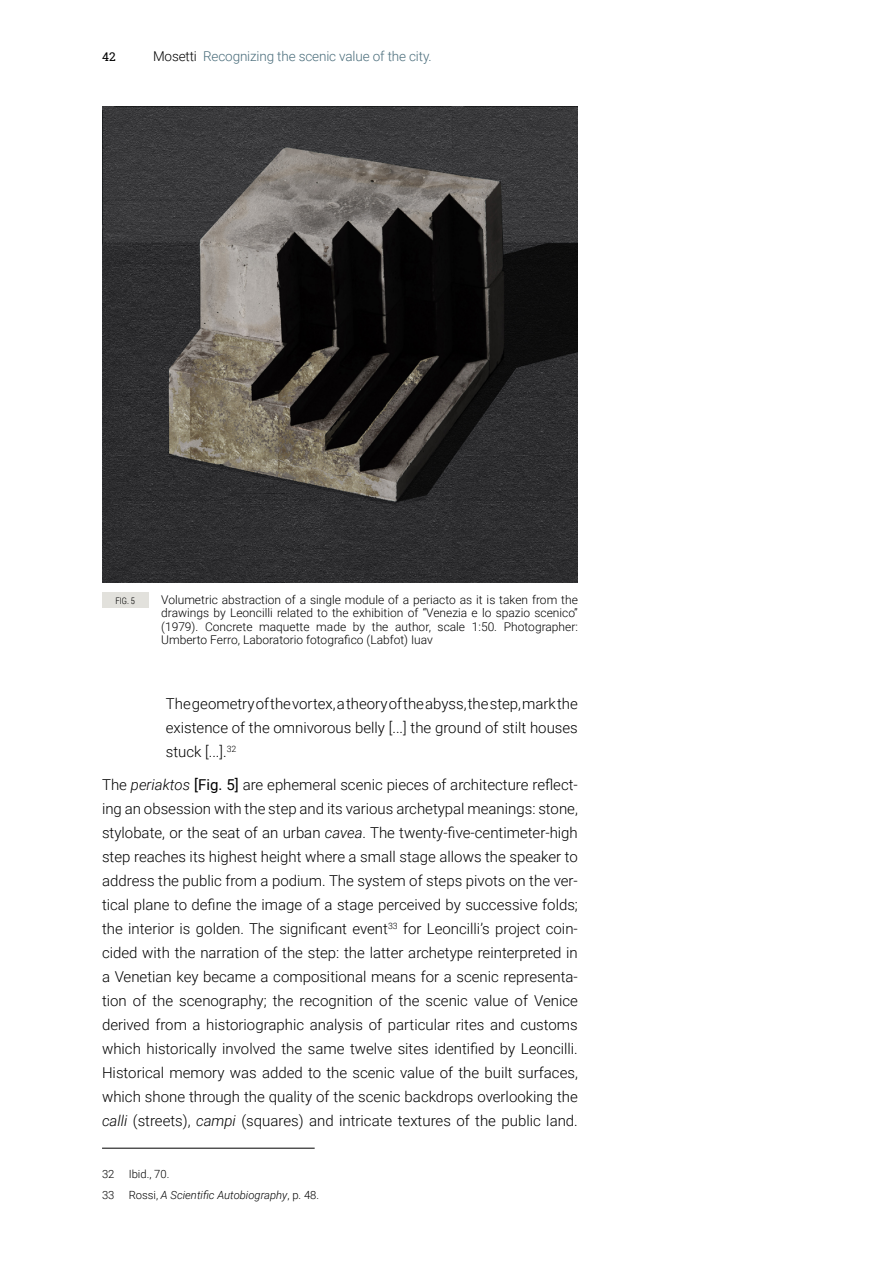
<style>
.page{position:relative;width:893px;height:1263px;background:#fff}
.page>*{position:absolute;margin:0;border:0;box-sizing:border-box;transform-origin:0 0}
.t1{font:300 15px/24px "Roboto";color:#000;text-align:justify}
.t2{font:300 13.5px "Roboto";letter-spacing:-.01em;color:#4a6d7b}
.t3{font:300 12px/13.5px "Roboto";color:#000;text-align:justify}
.t4{font:12px "Roboto Slab";color:#000}
.t5{font:italic 300 11.25px "Roboto";color:#000}
.t6{font:300 11.25px "Roboto";color:#000}
.t7{font:300 9px "Roboto Condensed";color:#000}
.s1{color:#000}
.s2{font-style:italic}
.s3{font-weight:400}
.s4{font-style:normal}
</style>
<div class="page">
<hr style="left:102px;top:1148px;width:213px;height:1px;background:#000">
<div style="left:102px;top:592px;width:46px;height:16px;background:#e2e1dc"></div>
<img style="left:102px;top:106px;width:476px;height:476px">
<p class="t4" style="left:102px;top:48px;width:15px">42</p>
<p class="t2" style="left:153px;top:46px;width:280px"><span class="s1">Mosetti</span> Recognizing the scenic value of the city.</p>
<p class="t7" style="left:115px;top:595px;width:21px">FIG. 5</p>
<p class="t3" style="left:161px;top:592px;width:418px">Volumetric abstraction of a single module of a periacto as it is taken from the drawings by Leoncilli related to the exhibition of “Venezia e lo spazio scenico” (1979). Concrete maquette made by the author, scale 1:50. Photographer:<br>Umberto Ferro, Laboratorio fotografico (Labfot) Iuav</p>
<p class="t1" style="left:166px;top:691px;width:414px">The geometry of the vortex, a theory of the abyss, the step, mark the existence of the omnivorous belly [...] the ground of stilt houses stuck [...].<sup>32</sup></p>
<p class="t1" style="left:102px;top:772px;width:477px">The <span class="s2">periaktos</span> <span class="s3">[Fig. 5]</span> are ephemeral scenic pieces of architecture reflect&shy;ing an obsession with the step and its various archetypal meanings: stone, stylobate, or the seat of an urban <span class="s2">cavea</span>. The twenty-five-centimeter-high step reaches its highest height where a small stage allows the speaker to address the public from a podium. The system of steps pivots on the ver&shy;tical plane to define the image of a stage perceived by successive folds; the interior is golden. The significant event<sup>33</sup> for Leoncilli’s project coin&shy;cided with the narration of the step: the latter archetype reinterpreted in a Venetian key became a compositional means for a scenic representa&shy;tion of the scenography; the recognition of the scenic value of Venice derived from a historiographic analysis of particular rites and customs which historically involved the same twelve sites identified by Leoncilli.<br>Historical memory was added to the scenic value of the built surfaces, which shone through the quality of the scenic backdrops overlooking the <span class="s2">calli</span> (streets), <span class="s2">campi</span> (squares) and intricate textures of the public land.</p>
<p class="t6" style="left:102px;top:1166px;width:14px">32</p>
<p class="t6" style="left:129px;top:1166px;width:42px">Ibid., 70.</p>
<p class="t6" style="left:102px;top:1187px;width:14px">33</p>
<p class="t5" style="left:129px;top:1187px;width:192px"><span class="s4">Rossi,</span> A Scientific Autobiography<span class="s4">, p. 48.</span></p>
</div>
